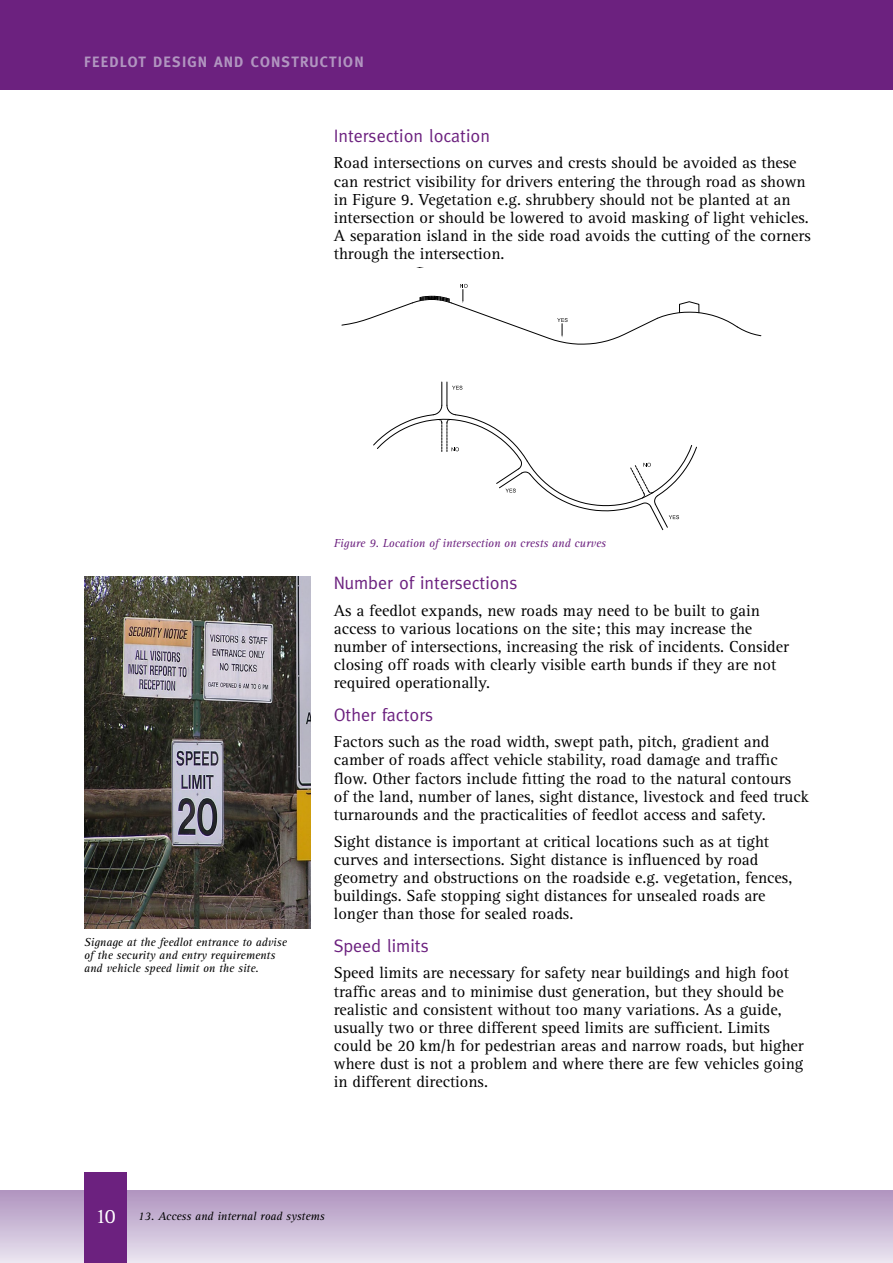
<style>
.page{position:relative;width:893px;height:1263px;background:#fff}
.page>*{position:absolute;margin:0;border:0;box-sizing:border-box;transform-origin:0 0}
.t1{font:21px "Rotis Serif";color:#fff}
.t2{font:18px "Meta";color:#6c217f}
.t3{font:16.5px/18.1px "Rotis Serif";color:#000}
.t4{font:700 15px "Meta";letter-spacing:.08em;color:#b195c0}
.t5{font:italic 12px/13.2px "Rotis Serif";color:#000}
.t6{font:italic 12px "Rotis Serif";color:#6c217f}
</style>
<div class="page">
<div style="left:0;top:0;width:893px;height:89px;background:#6c217f"></div>
<div style="left:0;top:1191px;width:893px;height:72px;background:linear-gradient(to bottom,#af94bf,#eae4f0)"></div>
<svg style="left:892px;top:1191px;width:1px;height:72px"></svg>
<div style="left:84px;top:1172px;width:43px;height:91px;background:#6c217f"></div>
<img style="left:84px;top:576px;width:227px;height:353px">
<svg style="left:341px;top:284px;width:420px;height:60px"></svg>
<svg style="left:373px;top:382px;width:324px;height:148px"></svg>
<p class="t4" style="left:84px;top:53px;width:281px">FEEDLOT DESIGN AND CONSTRUCTION</p>
<p class="t2" style="left:334px;top:125px;width:158px">Intersection location</p>
<p class="t3" style="left:334px;top:154px;width:478px">Road intersections on curves and crests should be avoided as these can restrict visibility for drivers entering the through road as shown in Figure 9. Vegetation e.g. shrubbery should not be planted at an intersection or should be lowered to avoid masking of light vehicles.<br>A separation island in the side road avoids the cutting of the corners through the intersection.</p>
<p class="t5" style="left:84px;top:935px;width:204px">Signage at the feedlot entrance to advise of the security and entry requirements and vehicle speed limit on the site.</p>
<p class="t6" style="left:334px;top:537px;width:274px">Figure 9. Location of intersection on crests and curves</p>
<p class="t2" style="left:334px;top:572px;width:185px">Number of intersections</p>
<p class="t3" style="left:334px;top:601px;width:457px">As a feedlot expands, new roads may need to be built to gain access to various locations on the site; this may increase the number of intersections, increasing the risk of incidents. Consider closing off roads with clearly visible earth bunds if they are not required operationally.</p>
<p class="t2" style="left:334px;top:704px;width:101px">Other factors</p>
<p class="t3" style="left:334px;top:733px;width:477px">Factors such as the road width, swept path, pitch, gradient and camber of roads affect vehicle stability, road damage and traffic flow. Other factors include fitting the road to the natural contours of the land, number of lanes, sight distance, livestock and feed truck turnarounds and the practicalities of feedlot access and safety.</p>
<p class="t3" style="left:334px;top:832px;width:460px">Sight distance is important at critical locations such as at tight curves and intersections. Sight distance is influenced by road geometry and obstructions on the roadside e.g. vegetation, fences, buildings. Safe stopping sight distances for unsealed roads are longer than those for sealed roads.</p>
<p class="t2" style="left:334px;top:935px;width:96px">Speed limits</p>
<p class="t3" style="left:334px;top:964px;width:471px">Speed limits are necessary for safety near buildings and high foot traffic areas and to minimise dust generation, but they should be realistic and consistent without too many variations. As a guide, usually two or three different speed limits are sufficient. Limits could be 20 km/h for pedestrian areas and narrow roads, but higher where dust is not a problem and where there are few vehicles going in different directions.</p>
<p class="t1" style="left:95px;top:1204px;width:22px">10</p>
<p class="t5" style="left:138px;top:1210px;width:188px">13. Access and internal road systems</p>
</div>
